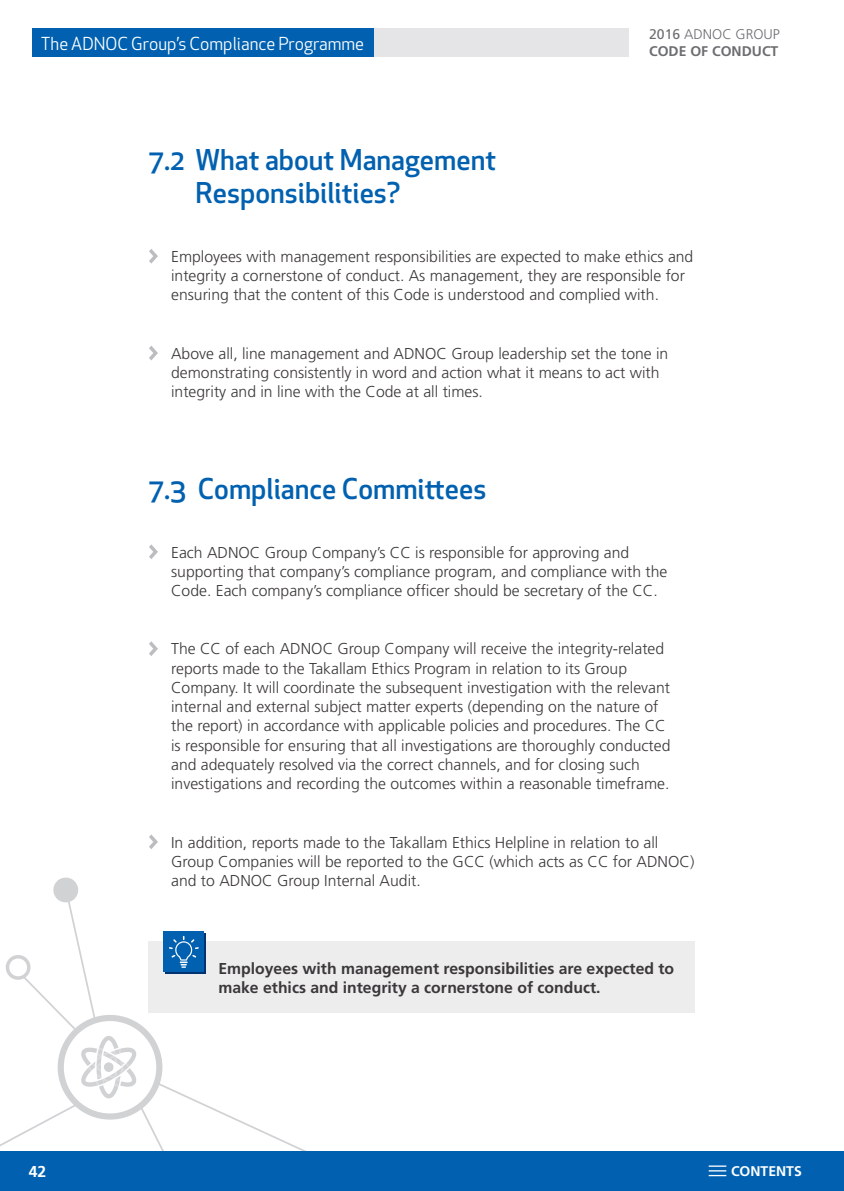
<style>
.page{position:relative;width:844px;height:1191px;background:#fff}
.page>*{position:absolute;margin:0;border:0;box-sizing:border-box;transform-origin:0 0}
.EN-Title{font:500 28px/33.6px "Apex New";color:#0161b0}
.t1{font:17.5px "Apex New";color:#fff}
.EN-Body_text{font:300 15.75px/19.2px "Frutiger CE";color:#3b383a}
.EN-Body_text-2{font:700 15.75px/19.2px "Frutiger CE";color:#3b383a}
.t2{font:700 15.75px "Frutiger CE";color:#fff}
.t3{font:700 14px/16.8px "Frutiger CE";color:#6c6d70}
.t4{font:700 14px "Frutiger CE";color:#fff}
.s1{font-weight:400}
.s2{font-weight:300}
</style>
<div class="page">
<div style="left:33px;top:28px;width:595px;height:29px;background:#e5e5e7"></div>
<div style="left:33px;top:28px;width:341px;height:29px;background:#0161b0"></div>
<div style="left:0;top:1151px;width:843px;height:40px;background:#0161b0"></div>
<svg style="left:708px;top:1165px;width:18px;height:11px"></svg>
<svg style="left:149px;top:249px;width:9px;height:15px"></svg>
<svg style="left:149px;top:346px;width:9px;height:14px"></svg>
<svg style="left:149px;top:544px;width:9px;height:15px"></svg>
<svg style="left:149px;top:641px;width:9px;height:15px"></svg>
<svg style="left:149px;top:834px;width:9px;height:15px"></svg>
<div style="left:149px;top:941px;width:545px;height:71px;background:#ededee"></div>
<svg style="left:0;top:877px;width:329px;height:274px"></svg>
<p class="t1" style="left:41px;top:32px;width:325px">The ADNOC Group’s Compliance Programme</p>
<p class="t3" style="left:649px;top:26px;width:132px"><span class="s1">2016</span> <span class="s2">ADNOC GROUP<br></span>CODE OF CONDUCT</p>
<p class="EN-Title" style="left:195px;top:142px;width:302px;text-indent:-47px">7.2 What about Management<br>Responsibilities?</p>
<p class="EN-Body_text" style="left:171px;top:247px;width:523px">Employees with management responsibilities are expected to make ethics and integrity a cornerstone of conduct. As management, they are responsible for ensuring that the content of this Code is understood and complied with.</p>
<p class="EN-Body_text" style="left:171px;top:343px;width:498px">Above all, line management and ADNOC Group leadership set the tone in demonstrating consistently in word and action what it means to act with integrity and in line with the Code at all times.</p>
<p class="EN-Title" style="left:149px;top:471px;width:339px">7.3 Compliance Committees</p>
<p class="EN-Body_text" style="left:171px;top:542px;width:497px">Each ADNOC Group Company’s CC is responsible for approving and supporting that company’s compliance program, and compliance with the<br>Code. Each company’s compliance officer should be secretary of the CC.</p>
<p class="EN-Body_text" style="left:171px;top:639px;width:500px">The CC of each ADNOC Group Company will receive the integrity-related reports made to the Takallam Ethics Program in relation to its Group Company. It will coordinate the subsequent investigation with the relevant internal and external subject matter experts (depending on the nature of the report) in accordance with applicable policies and procedures. The CC is responsible for ensuring that all investigations are thoroughly conducted and adequately resolved via the correct channels, and for closing such investigations and recording the outcomes within a reasonable timeframe.</p>
<p class="EN-Body_text" style="left:171px;top:832px;width:524px">In addition, reports made to the Takallam Ethics Helpline in relation to all<br>Group Companies will be reported to the GCC (which acts as CC for ADNOC) and to ADNOC Group Internal Audit.</p>
<p class="EN-Body_text-2" style="left:218px;top:958px;width:457px">Employees with management responsibilities are expected to make ethics and integrity a cornerstone of conduct.</p>
<p class="t2" style="left:29px;top:1163px;width:19px">42</p>
<p class="t4" style="left:730px;top:1163px;width:72px">CONTENTS</p>
</div>
